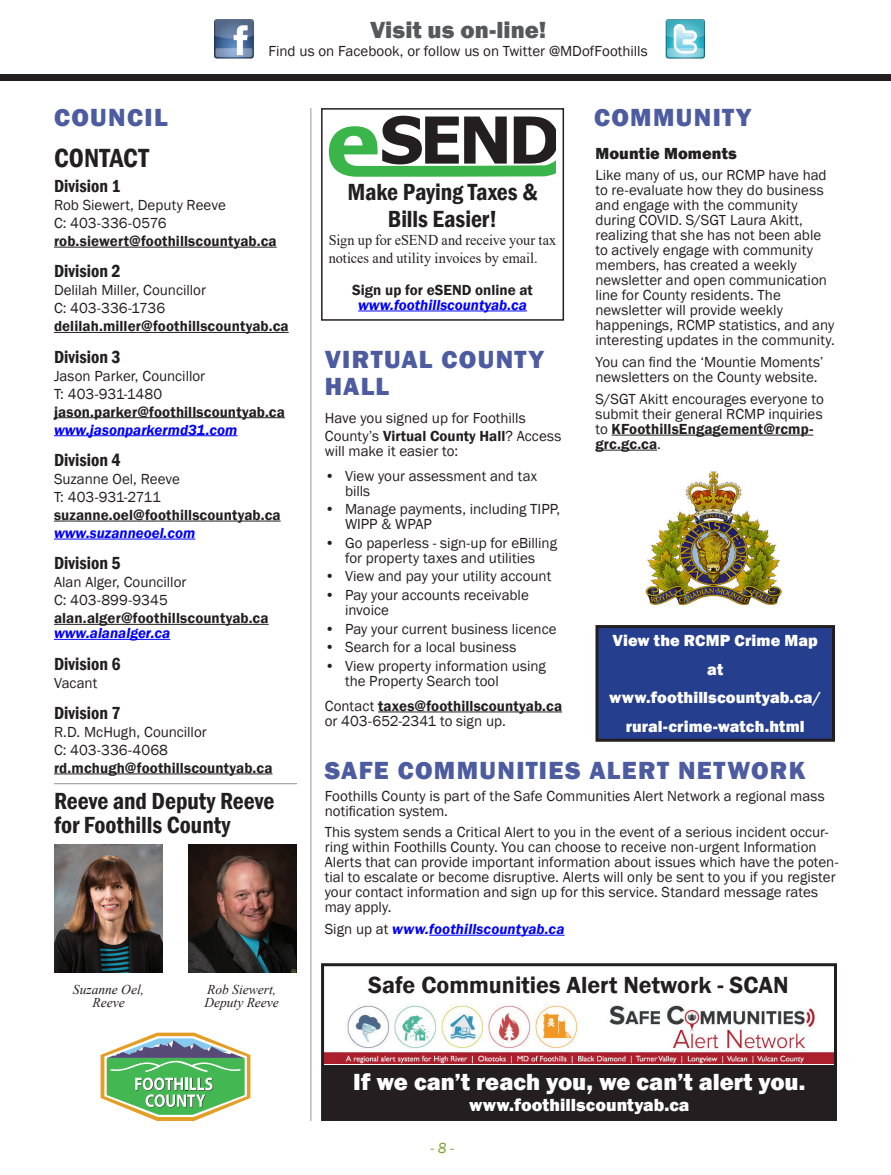
<style>
.page{position:relative;width:891px;height:1175px;background:#fff}
.page>*{position:absolute;margin:0;border:0;box-sizing:border-box;transform-origin:0 0}
.Heading_2_sub{font:600 condensed 27px "Franklin Gothic";letter-spacing:.005em;color:#231f20}
.Heading_2_sub-2{font:800 25.5px/27px "Franklin Gothic";letter-spacing:.05em;color:#4d5ca0}
.Heading_2_sub-3{font:600 condensed 24px/24px "Franklin Gothic";letter-spacing:-.005em;color:#231f20}
.Heading_3{font:800 24px "Franklin Gothic";color:#fff}
.Heading_4_sup{font:600 24px "Franklin Gothic";color:#231f20}
.Heading_3-2{font:800 24px "Franklin Gothic";color:#57585a}
.Listing_Head{font:600 condensed 18px "Franklin Gothic";color:#231f20}
.Heading_3-3{font:800 18px "Franklin Gothic";letter-spacing:.005em;color:#fff}
.Paragraph_Style_2{font:800 16.5px/28.5px "Franklin Gothic";letter-spacing:.005em;color:#fff;text-align:center}
.Paragraph_Style_2-2{font:800 16.5px "Franklin Gothic";letter-spacing:.005em;color:#231f20}
.Paragraph_Style_2-3{font:15px/15px "Franklin Gothic";color:#231f20}
.Listing{font:600 15px/18px "Franklin Gothic";letter-spacing:.005em;color:#231f20}
.Listing-2{font:15px "Franklin Gothic";color:#231f20}
.Paragraph_Style_2-4{font:italic 600 15px/15px "Franklin Gothic";color:#00f;text-align:center}
.Paragraph_Style_2-5{font:15px/18px "Times New Roman";color:#231f20;scale:.95 1}
.Heading_2_sub-4{font:15px "Franklin Gothic";color:#231f20}
.t1{font:italic 15px "Franklin Gothic";color:#78a22d}
.Paragraph_Style_1{font:italic 13.5px/13.5px "Times New Roman";color:#231f20;text-align:center}
.s1{font-style:italic;color:#00f}
.s2{font-weight:400}
.s3{font-weight:600}
.s4{font-style:normal;color:#231f20}
.s5{font-weight:400;font-style:normal;color:#231f20}
</style>
<div class="page">
<div style="left:0;top:74px;width:891px;height:7px;background:#231f20"></div>
<img style="left:325px;top:1005px;width:508px;height:58px">
<div style="left:323px;top:1065px;width:513px;height:54px;background:#231f20"></div>
<div style="left:321px;top:963px;width:516px;height:157px;border:3px solid #231f20"></div>
<img style="left:214px;top:19px;width:41px;height:40px">
<img style="left:665px;top:19px;width:40px;height:40px">
<hr style="left:54px;top:783px;width:243px;height:1px;background:#939598">
<hr style="left:310px;top:108px;width:1px;height:1012px;background:#939598">
<svg style="left:101px;top:1032px;width:149px;height:88px"></svg>
<hr style="left:54px;top:247px;width:223px;height:1px;background:#231f20">
<hr style="left:54px;top:332px;width:235px;height:1px;background:#231f20">
<hr style="left:54px;top:417px;width:231px;height:1px;background:#231f20">
<hr style="left:54px;top:435px;width:183px;height:1px;background:#00f">
<hr style="left:54px;top:520px;width:227px;height:1px;background:#231f20">
<hr style="left:54px;top:538px;width:141px;height:1px;background:#00f">
<hr style="left:54px;top:624px;width:215px;height:1px;background:#231f20">
<hr style="left:54px;top:639px;width:116px;height:1px;background:#00f">
<hr style="left:54px;top:773px;width:219px;height:1px;background:#231f20">
<hr style="left:429px;top:934px;width:136px;height:1px;background:#00f">
<hr style="left:612px;top:435px;width:201px;height:1px;background:#231f20">
<hr style="left:596px;top:450px;width:61px;height:1px;background:#231f20">
<div style="left:597px;top:626px;width:237px;height:114px;background:#253f8e"></div>
<div style="left:596px;top:625px;width:239px;height:116px;border:3px solid #231f20"></div>
<img style="left:55px;top:844px;width:108px;height:128px">
<img style="left:188px;top:845px;width:108px;height:127px">
<img style="left:645px;top:471px;width:137px;height:133px">
<div style="left:321px;top:108px;width:243px;height:213px;border:2px solid #231f20"></div>
<hr style="left:358px;top:310px;width:169px;height:1px;background:#00f">
<svg style="left:329px;top:116px;width:226px;height:61px"></svg>
<hr style="left:378px;top:711px;width:184px;height:1px;background:#231f20">
<p class="Heading_3-2" style="left:370px;top:15px;width:178px">Visit us on-line!</p>
<p class="Heading_2_sub-4" style="left:269px;top:42px;width:381px">Find us on Facebook, or follow us on Twitter @MDofFoothills</p>
<p class="Heading_2_sub-2" style="left:54px;top:104px;width:115px">COUNCIL</p>
<p class="Heading_2_sub-2" style="left:594px;top:104px;width:159px">COMMUNITY</p>
<p class="Heading_2_sub" style="left:54px;top:140px;width:97px">CONTACT</p>
<p class="Listing_Head" style="left:54px;top:174px;width:68px">Division 1</p>
<p class="Listing-2" style="left:54px;top:196px;width:173px">Rob Siewert, Deputy Reeve</p>
<p class="Listing-2" style="left:54px;top:214px;width:114px">C: 403-336-0576</p>
<p class="Listing" style="left:54px;top:232px;width:224px">rob.siewert@foothillscountyab.ca</p>
<p class="Listing_Head" style="left:54px;top:259px;width:68px">Division 2</p>
<p class="Listing-2" style="left:54px;top:281px;width:153px">Delilah Miller, Councillor</p>
<p class="Listing-2" style="left:54px;top:299px;width:113px">C: 403-336-1736</p>
<p class="Listing" style="left:54px;top:317px;width:236px">delilah.miller@foothillscountyab.ca</p>
<p class="Listing_Head" style="left:54px;top:344px;width:68px">Division 3</p>
<p class="Listing-2" style="left:54px;top:366px;width:153px">Jason Parker, Councillor</p>
<p class="Listing-2" style="left:54px;top:384px;width:110px">T: 403-931-1480</p>
<p class="Listing" style="left:54px;top:403px;width:232px">jason.parker@foothillscountyab.ca <span class="s1">www.jasonparkermd31.com</span></p>
<p class="Listing_Head" style="left:54px;top:448px;width:68px">Division 4</p>
<p class="Listing-2" style="left:54px;top:469px;width:127px">Suzanne Oel, Reeve</p>
<p class="Listing-2" style="left:54px;top:487px;width:108px">T: 403-931-2711</p>
<p class="Listing" style="left:54px;top:506px;width:228px">suzanne.oel@foothillscountyab.ca</p>
<p class="Paragraph_Style_2-4" style="left:54px;top:525px;width:143px">www.suzanneoel.com</p>
<p class="Listing_Head" style="left:54px;top:551px;width:68px">Division 5</p>
<p class="Listing-2" style="left:54px;top:573px;width:134px">Alan Alger, Councillor</p>
<p class="Listing-2" style="left:54px;top:591px;width:115px">C: 403-899-9345</p>
<p class="Listing" style="left:54px;top:609px;width:216px">alan.alger@foothillscountyab.ca</p>
<p class="Paragraph_Style_2-4" style="left:54px;top:625px;width:118px">www.alanalger.ca</p>
<p class="Listing_Head" style="left:54px;top:651px;width:68px">Division 6</p>
<p class="Listing-2" style="left:54px;top:673px;width:45px">Vacant</p>
<p class="Listing_Head" style="left:54px;top:700px;width:68px">Division 7</p>
<p class="Listing-2" style="left:54px;top:722px;width:154px">R.D. McHugh, Councillor</p>
<p class="Listing" style="left:54px;top:741px;width:220px"><span class="s2">C: 403-336-4068 </span>rd.mchugh@foothillscountyab.ca</p>
<p class="Paragraph_Style_2-2" style="left:596px;top:142px;width:143px">Mountie Moments</p>
<p class="Paragraph_Style_2-3" style="left:596px;top:168px;width:241px">Like many of us, our RCMP have had to re-evaluate how they do business and engage with the community during COVID. S/SGT Laura Akitt, realizing that she has not been able to actively engage with community members, has created a weekly newsletter and open communication line for County residents. The newsletter will provide weekly happenings, RCMP statistics, and any interesting updates in the community.</p>
<p class="Paragraph_Style_2-3" style="left:596px;top:355px;width:230px">You can find the ‘Mountie Moments’ newsletters on the County website.</p>
<p class="Paragraph_Style_2-3" style="left:596px;top:392px;width:230px">S/SGT Akitt encourages everyone to submit their general RCMP inquiries to <span class="s3">KFoothillsEngagement@rcmp&shy;grc.gc.ca</span>.</p>
<p class="Heading_2_sub-3" style="left:347px;top:178px;width:192px;line-height:27px;text-align:center">Make Paying Taxes &amp;<br>Bills Easier!</p>
<p class="Paragraph_Style_2-5" style="left:329px;top:231px;width:241px">Sign up for eSEND and receive your tax notices and utility invoices by email.</p>
<p class="Paragraph_Style_2-4" style="left:352px;top:282px;width:182px"><span class="s4">Sign up for eSEND online at </span>www.foothillscountyab.ca</p>
<p class="Heading_2_sub-2" style="left:325px;top:346px;width:221px">VIRTUAL COUNTY<br>HALL</p>
<p class="Paragraph_Style_2-3" style="left:325px;top:409px;width:238px;line-height:18px">Have you signed up for Foothills<br>County’s <span class="s3">Virtual County Hall</span>? Access</p>
<p class="Paragraph_Style_2-3" style="left:325px;top:443px;width:135px">will make it easier to:</p>
<p class="Paragraph_Style_2-3" style="left:345px;top:469px;width:194px;text-indent:-20px">• View your assessment and tax bills</p>
<p class="Paragraph_Style_2-3" style="left:345px;top:502px;width:217px;text-indent:-20px">• Manage payments, including TIPP,<br>WIPP &amp; WPAP</p>
<p class="Paragraph_Style_2-3" style="left:325px;top:536px;width:234px;text-align:center">• Go paperless - sign-up for eBilling for property taxes and utilities</p>
<p class="Paragraph_Style_2-3" style="left:325px;top:569px;width:228px">• View and pay your utility account</p>
<p class="Paragraph_Style_2-3" style="left:345px;top:588px;width:185px;text-indent:-20px">• Pay your accounts receivable invoice</p>
<p class="Paragraph_Style_2-3" style="left:325px;top:621px;width:233px">• Pay your current business licence</p>
<p class="Paragraph_Style_2-3" style="left:325px;top:640px;width:193px">• Search for a local business</p>
<p class="Paragraph_Style_2-3" style="left:345px;top:658px;width:202px;text-indent:-20px">• View property information using the Property Search tool</p>
<p class="Paragraph_Style_2-3" style="left:325px;top:698px;width:239px">Contact <span class="s3">taxes@foothillscountyab.ca </span>or 403-652-2341 to sign up.</p>
<p class="Paragraph_Style_2" style="left:609px;top:626px;width:213px">View the RCMP Crime Map at www.foothillscountyab.ca/ rural-crime-watch.html</p>
<p class="Heading_2_sub-2" style="left:325px;top:756px;width:482px">SAFE COMMUNITIES ALERT NETWORK</p>
<p class="Paragraph_Style_2-3" style="left:325px;top:788px;width:501px">Foothills County is part of the Safe Communities Alert Network a regional mass notification system.</p>
<p class="Paragraph_Style_2-3" style="left:325px;top:825px;width:515px">This system sends a Critical Alert to you in the event of a serious incident occur&shy;ring within Foothills County. You can choose to receive non-urgent Information Alerts that can provide important information about issues which have the poten&shy;tial to escalate or become disruptive. Alerts will only be sent to you if you register your contact information and sign up for this service. Standard message rates may apply.</p>
<p class="Paragraph_Style_2-4" style="left:325px;top:921px;width:241px"><span class="s5">Sign up at</span> www.foothillscountyab.ca</p>
<p class="Heading_2_sub-3" style="left:54px;top:788px;width:222px">Reeve and Deputy Reeve for Foothills County</p>
<p class="Paragraph_Style_1" style="left:73px;top:982px;width:73px">Suzanne Oel,<br>Reeve</p>
<p class="Paragraph_Style_1" style="left:204px;top:982px;width:76px;text-align:left">Rob Siewert,<br>Deputy Reeve</p>
<p class="Heading_4_sup" style="left:368px;top:969px;width:422px">Safe Communities Alert Network - SCAN</p>
<p class="Heading_3" style="left:353px;top:1066px;width:454px">If we can’t reach you, we can’t alert you.</p>
<p class="Heading_3-3" style="left:469px;top:1093px;width:222px">www.foothillscountyab.ca</p>
<p class="t1" style="left:430px;top:1138px;width:25px">- 8 -</p>
</div>
